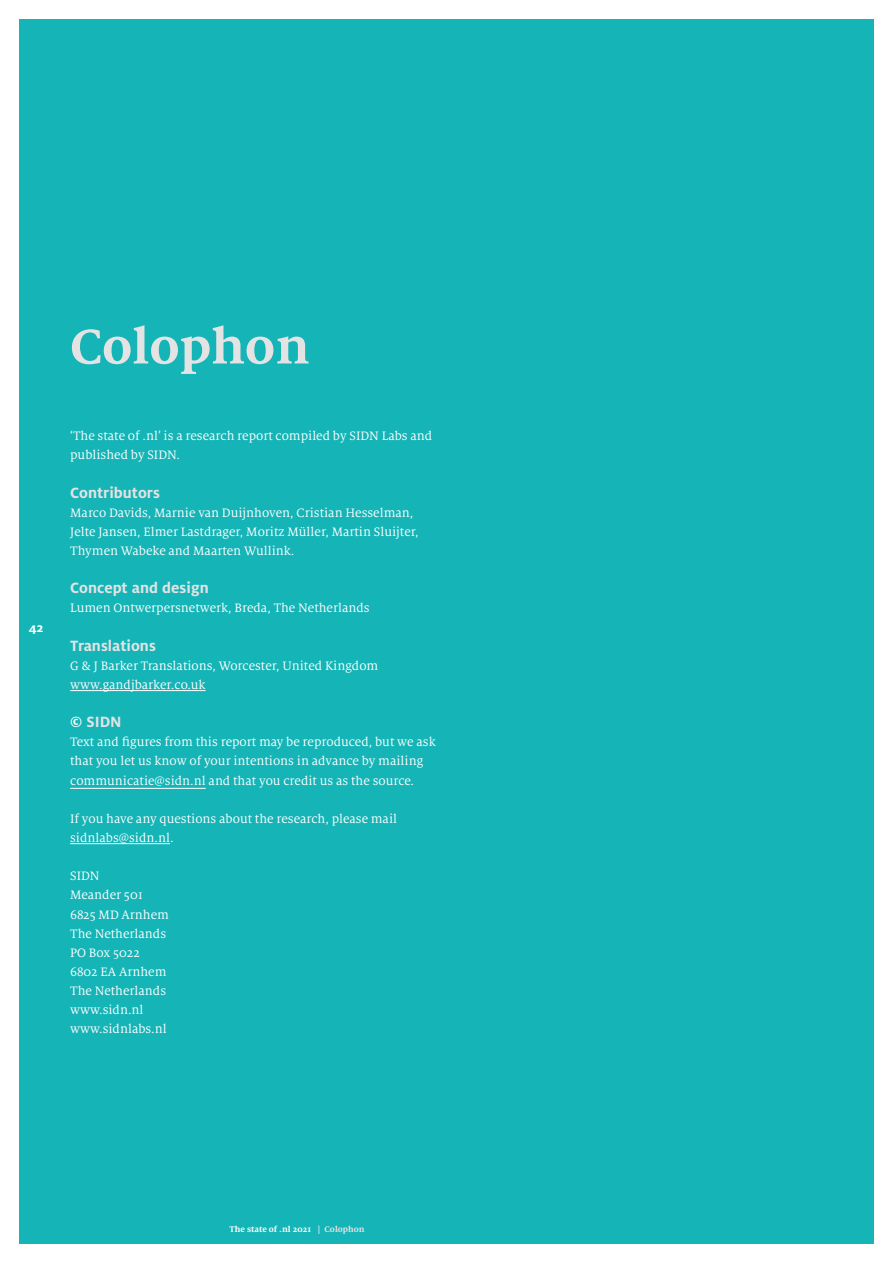
<style>
.page{position:relative;width:893px;height:1263px;background:#fff}
.page>*{position:absolute;margin:0;border:0;box-sizing:border-box;transform-origin:0 0}
.t1{font:700 54px "Milo Serif OT";color:#e3e3e3}
.t2{font:700 16.5px "Milo OT";color:#e3e3e3}
.t3{font:13.5px/19.2px "Milo Serif OT";color:#fff}
.t4{font:700 13.5px "Milo OT";color:#fff}
.t5{font:700 9px "Milo Serif OT";color:#fff}
.s1{color:#fff}
.s2{color:#e3e3e3}
</style>
<div class="page">
<div style="left:19px;top:19px;width:855px;height:1225px;background:#15b4b7"></div>
<hr style="left:70px;top:690px;width:136px;height:1px;background:#fff">
<hr style="left:70px;top:788px;width:136px;height:1px;background:#fff">
<hr style="left:70px;top:843px;width:100px;height:1px;background:#fff">
<p class="t4" style="left:29px;top:619px;width:16px">42</p>
<h1 class="t1" style="left:70px;top:316px;width:241px">Colophon</h1>
<p class="t3" style="left:70px;top:426px;width:364px">‘The state of .nl’ is a research report compiled by SIDN Labs and published by SIDN.</p>
<p class="t2" style="left:70px;top:483px;width:91px">Contributors</p>
<p class="t3" style="left:70px;top:503px;width:350px">Marco Davids, Marnie van Duijnhoven, Cristian Hesselman,<br>Jelte Jansen, Elmer Lastdrager, Moritz Müller, Martin Sluijter,<br>Thymen Wabeke and Maarten Wullink.</p>
<p class="t2" style="left:70px;top:578px;width:140px">Concept and design</p>
<p class="t3" style="left:70px;top:599px;width:301px">Lumen Ontwerpersnetwerk, Breda, The Netherlands</p>
<p class="t2" style="left:70px;top:636px;width:87px">Translations</p>
<p class="t3" style="left:70px;top:656px;width:310px">G &amp; J Barker Translations, Worcester, United Kingdom www.gandjbarker.co.uk</p>
<p class="t2" style="left:70px;top:712px;width:53px"><span class="s1">©</span> SIDN</p>
<p class="t3" style="left:70px;top:733px;width:367px">Text and figures from this report may be reproduced, but we ask that you let us know of your intentions in advance by mailing communicatie@sidn.nl and that you credit us as the source.</p>
<p class="t3" style="left:70px;top:809px;width:328px">If you have any questions about the research, please mail sidnlabs@sidn.nl.</p>
<p class="t3" style="left:70px;top:867px;width:100px">SIDN<br>Meander 501<br>6825 MD Arnhem<br>The Netherlands<br>PO Box 5022<br>6802 EA Arnhem<br>The Netherlands www.sidn.nl www.sidnlabs.nl</p>
<p class="t5" style="left:230px;top:1224px;width:136px">The state of .nl 2021 | <span class="s2">Colophon</span></p>
</div>
